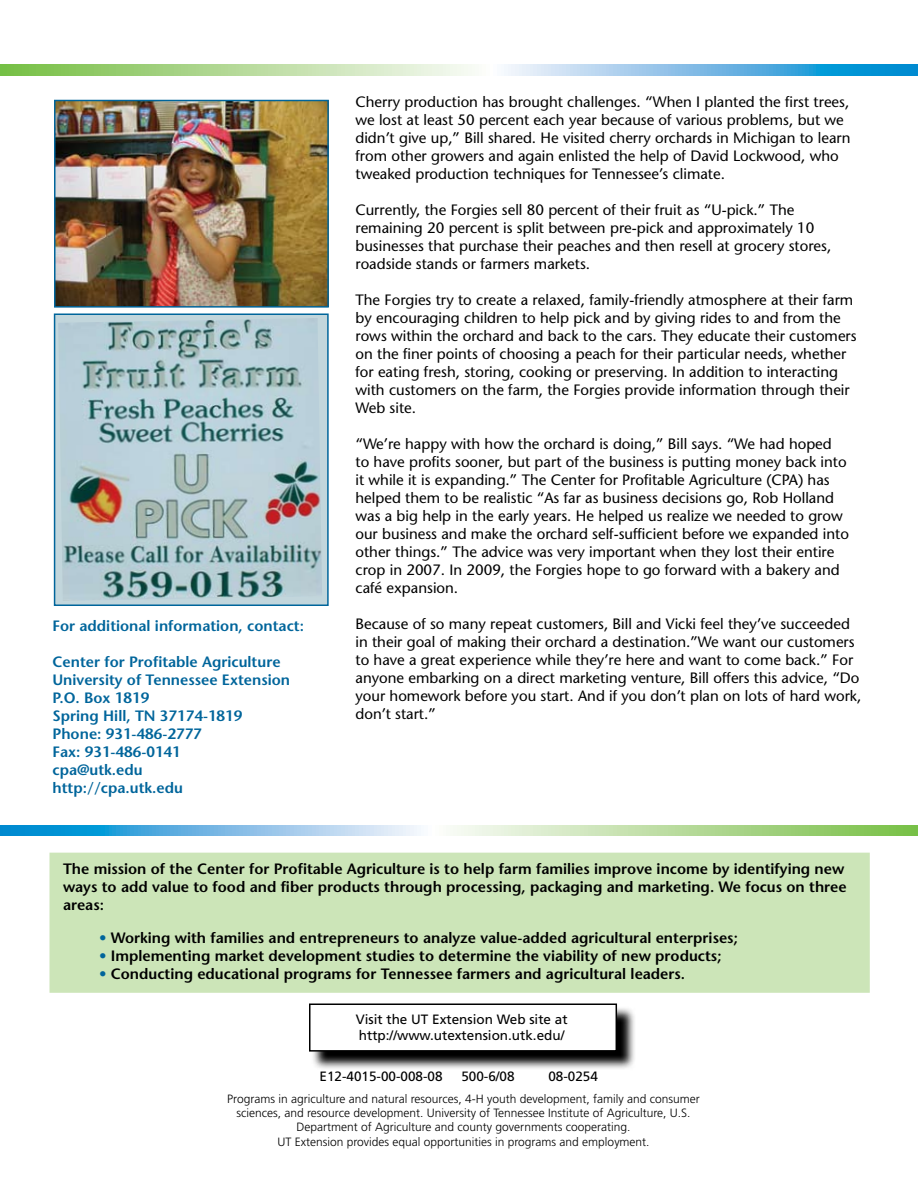
<style>
.page{position:relative;width:918px;height:1188px;background:#fff}
.page>*{position:absolute;margin:0;border:0;box-sizing:border-box;transform-origin:0 0}
.t1{font:500 15px/18px "Stone Sans Std";color:#000}
.t2{font:600 15px/18px "Stone Sans Std";color:#000}
.t3{font:600 15px/18px "Stone Sans Std";color:#00659b}
.t4{font:13.5px/16.2px "Frutiger LT Std";color:#000}
.t5{font:300 12px/14.4px "Frutiger LT Std";color:#000;text-align:center}
.s1{color:#00659b}
</style>
<div class="page">
<div style="left:50px;top:853px;width:820px;height:140px;background:#cce5b8;border:2px solid #cce5b8"></div>
<svg style="left:313px;top:1006px;width:322px;height:63px;background:#696969"></svg>
<div style="left:310px;top:1004px;width:306px;height:47px;background:#fff"></div>
<div style="left:309px;top:1004px;width:308px;height:48px;border:2px solid #000"></div>
<svg style="left:0;top:825px;width:918px;height:11px;background:#96ccbf"></svg>
<svg style="left:0;top:64px;width:918px;height:11px;background:#97ccbe"></svg>
<img style="left:57px;top:103px;width:269px;height:202px">
<div style="left:54px;top:100px;width:275px;height:208px;border:2px solid #00659b"></div>
<div style="left:54px;top:314px;width:275px;height:292px;background:#c2d6dc;border:2px solid #00659b"></div>
<svg style="left:56px;top:316px;width:268px;height:287px"></svg>
<p class="t3" style="left:52px;top:616px;width:253px">For additional information, contact:</p>
<p class="t3" style="left:52px;top:652px;width:239px">Center for Profitable Agriculture<br>University of Tennessee Extension<br>P.O. Box 1819<br>Spring Hill, TN 37174-1819<br>Phone: 931-486-2777<br>Fax: 931-486-0141<br>cpa@utk.edu<br>http://cpa.utk.edu</p>
<p class="t1" style="left:356px;top:93px;width:497px">Cherry production has brought challenges. “When I planted the first trees, we lost at least 50 percent each year because of various problems, but we didn’t give up,” Bill shared. He visited cherry orchards in Michigan to learn from other growers and again enlisted the help of David Lockwood, who tweaked production techniques for Tennessee’s climate.</p>
<p class="t1" style="left:356px;top:201px;width:477px">Currently, the Forgies sell 80 percent of their fruit as “U-pick.” The remaining 20 percent is split between pre-pick and approximately 10 businesses that purchase their peaches and then resell at grocery stores, roadside stands or farmers markets.</p>
<p class="t1" style="left:356px;top:291px;width:503px">The Forgies try to create a relaxed, family-friendly atmosphere at their farm by encouraging children to help pick and by giving rides to and from the rows within the orchard and back to the cars. They educate their customers on the finer points of choosing a peach for their particular needs, whether for eating fresh, storing, cooking or preserving. In addition to interacting with customers on the farm, the Forgies provide information through their Web site.</p>
<p class="t1" style="left:356px;top:435px;width:495px">“We’re happy with how the orchard is doing,” Bill says. “We had hoped to have profits sooner, but part of the business is putting money back into it while it is expanding.” The Center for Profitable Agriculture (CPA) has helped them to be realistic “As far as business decisions go, Rob Holland was a big help in the early years. He helped us realize we needed to grow our business and make the orchard self-sufficient before we expanded into other things.” The advice was very important when they lost their entire crop in 2007. In 2009, the Forgies hope to go forward with a bakery and café expansion.</p>
<p class="t1" style="left:356px;top:615px;width:507px">Because of so many repeat customers, Bill and Vicki feel they’ve succeeded in their goal of making their orchard a destination.”We want our customers to have a great experience while they’re here and want to come back.” For anyone embarking on a direct marketing venture, Bill offers this advice, “Do your homework before you start. And if you don’t plan on lots of hard work, don’t start.”</p>
<p class="t2" style="left:63px;top:859px;width:785px">The mission of the Center for Profitable Agriculture is to help farm families improve income by identifying new ways to add value to food and fiber products through processing, packaging and marketing. We focus on three areas:</p>
<p class="t2" style="left:99px;top:928px;width:640px"><span class="s1">•</span> Working with families and entrepreneurs to analyze value-added agricultural enterprises;</p>
<p class="t2" style="left:99px;top:946px;width:624px"><span class="s1">•</span> Implementing market development studies to determine the viability of new products;</p>
<p class="t2" style="left:99px;top:964px;width:588px"><span class="s1">•</span> Conducting educational programs for Tennessee farmers and agricultural leaders.</p>
<p class="t4" style="left:356px;top:1011px;width:213px">Visit the UT Extension Web site at http://www.utextension.utk.edu/</p>
<p class="t4" style="left:320px;top:1068px;width:125px">E12-4015-00-008-08</p>
<p class="t4" style="left:461px;top:1068px;width:55px">500-6/08</p>
<p class="t4" style="left:548px;top:1068px;width:51px">08-0254</p>
<p class="t5" style="left:227px;top:1091px;width:474px">Programs in agriculture and natural resources, 4-H youth development, family and consumer sciences, and resource development. University of Tennessee Institute of Agriculture, U.S.<br>Department of Agriculture and county governments cooperating.<br>UT Extension provides equal opportunities in programs and employment.</p>
</div>
